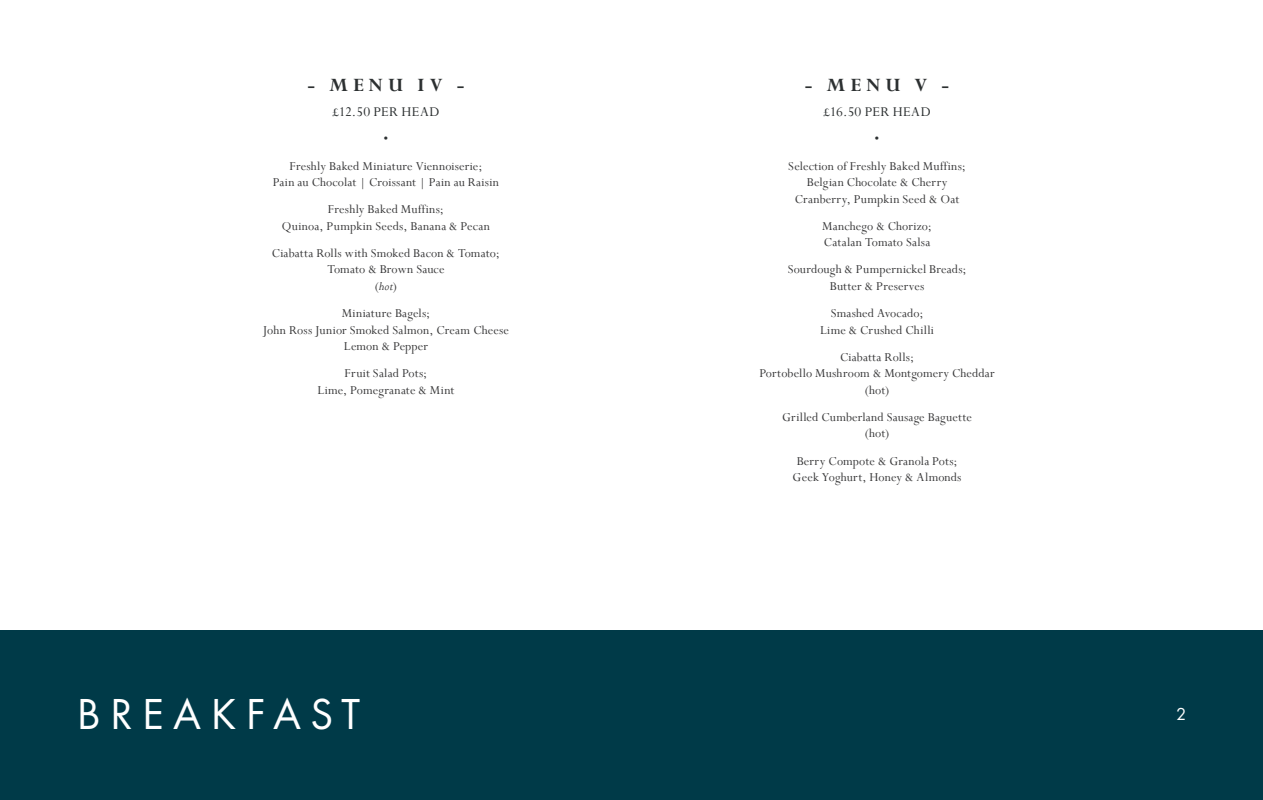
<style>
.page{position:relative;width:1263px;height:800px;background:#fff}
.page>*{position:absolute;margin:0;border:0;box-sizing:border-box;transform-origin:0 0}
.t1{font:45px "Futura PT";letter-spacing:.21em;color:#fff}
.Food_title{font:700 21px "Perpetua";letter-spacing:.24em;color:#2c3031}
.t2{font:18px "Futura PT";color:#fff}
.Food_title-2{font:15px "Perpetua";letter-spacing:.025em;color:#2c3031}
.Food_price{font:15px "Myriad Pro";color:#2c3031}
.Food_description{font:13.5px/16.5px "Perpetua";letter-spacing:.01em;color:#383839;text-align:center}
.s1{font-style:italic}
</style>
<div class="page">
<div style="left:0;top:629px;width:1263px;height:170px;background:#003a48"></div>
<p class="Food_title" style="left:307px;top:71px;width:158px">- MENU IV -</p>
<p class="Food_title-2" style="left:332px;top:103px;width:109px">£12.50 PER HEAD</p>
<p class="Food_price" style="left:384px;top:128px;width:6px">•</p>
<p class="Food_description" style="left:273px;top:157px;width:228px">Freshly Baked Miniature Viennoiserie;<br>Pain au Chocolat | Croissant | Pain au Raisin</p>
<p class="Food_description" style="left:282px;top:201px;width:210px">Freshly Baked Muffins;<br>Quinoa, Pumpkin Seeds, Banana &amp; Pecan</p>
<p class="Food_description" style="left:272px;top:244px;width:229px">Ciabatta Rolls with Smoked Bacon &amp; Tomato;<br>Tomato &amp; Brown Sauce<br>(<span class="s1">hot</span>)</p>
<p class="Food_description" style="left:263px;top:304px;width:248px">Miniature Bagels;<br>John Ross Junior Smoked Salmon, Cream Cheese<br>Lemon &amp; Pepper</p>
<p class="Food_description" style="left:317px;top:365px;width:138px">Fruit Salad Pots;<br>Lime, Pomegranate &amp; Mint</p>
<p class="t1" style="left:77px;top:687px;width:285px">BREAKFAST</p>
<p class="Food_title" style="left:805px;top:71px;width:146px">- MENU V -</p>
<p class="Food_title-2" style="left:823px;top:103px;width:109px">£16.50 PER HEAD</p>
<p class="Food_price" style="left:875px;top:128px;width:6px">•</p>
<p class="Food_description" style="left:788px;top:157px;width:179px">Selection of Freshly Baked Muffins;<br>Belgian Chocolate &amp; Cherry<br>Cranberry, Pumpkin Seed &amp; Oat</p>
<p class="Food_description" style="left:822px;top:217px;width:111px;text-align:left">Manchego &amp; Chorizo;<br>Catalan Tomato Salsa</p>
<p class="Food_description" style="left:788px;top:261px;width:180px">Sourdough &amp; Pumpernickel Breads;<br>Butter &amp; Preserves</p>
<p class="Food_description" style="left:820px;top:304px;width:115px">Smashed Avocado;<br>Lime &amp; Crushed Chilli</p>
<p class="Food_description" style="left:759px;top:348px;width:237px">Ciabatta Rolls;<br>Portobello Mushroom &amp; Montgomery Cheddar (hot)</p>
<p class="Food_description" style="left:782px;top:408px;width:191px">Grilled Cumberland Sausage Baguette (hot)</p>
<p class="Food_description" style="left:793px;top:452px;width:170px;text-align:left">Berry Compote &amp; Granola Pots;<br>Geek Yoghurt, Honey &amp; Almonds</p>
<h3 class="t2" style="left:1176px;top:703px;width:12px">2</h3>
</div>
